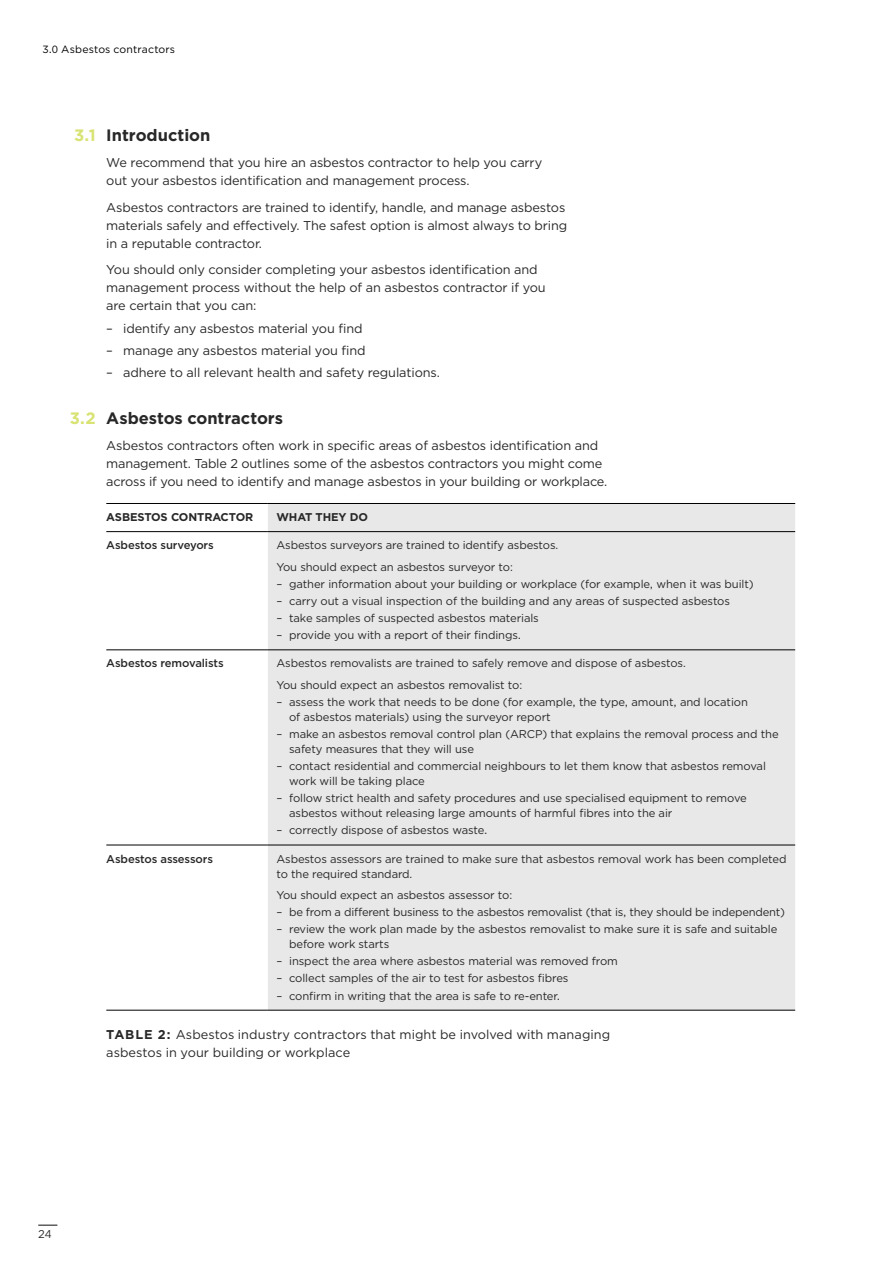
<style>
.page{position:relative;width:893px;height:1263px;background:#fff}
.page>*{position:absolute;margin:0;border:0;box-sizing:border-box;transform-origin:0 0}
.t1{font:700 16.5px "Gotham";color:#292829}
.H1_number{font:700 16.5px "Gotham";color:#d8e373}
.body{font:12.75px/18px "Gotham";letter-spacing:-.01em;color:#292829}
.body_above_bullets{font:12.75px/18px "Gotham";letter-spacing:-.01em;color:#292829}
.figure_table{font:12.75px/18px "Gotham";color:#292829}
.table_body{font:11.25px/15px "Gotham";letter-spacing:-.01em;color:#292829}
.table_body_before_bullets{font:11.25px "Gotham";letter-spacing:-.01em;color:#292829}
.table_H2{font:500 11.25px "Gotham";letter-spacing:-.01em;color:#292829}
.table_H1{font:700 11.25px "Gotham";letter-spacing:-.01em;color:#292829}
.t2{font:10.5px "Gotham";letter-spacing:.015em;color:#000}
.s1{font-weight:700}
</style>
<div class="page">
<div style="left:268px;top:504px;width:527px;height:506px;background:#e8e8e9"></div>
<hr style="left:106px;top:503px;width:162px;height:1px;background:#000">
<hr style="left:268px;top:503px;width:527px;height:1px;background:#000">
<hr style="left:106px;top:531px;width:162px;height:1px;background:#000">
<hr style="left:268px;top:531px;width:527px;height:1px;background:#000">
<hr style="left:106px;top:650px;width:162px;height:1px;background:#000">
<hr style="left:268px;top:650px;width:527px;height:1px;background:#000">
<hr style="left:106px;top:845px;width:162px;height:1px;background:#000">
<hr style="left:268px;top:845px;width:527px;height:1px;background:#000">
<hr style="left:106px;top:1010px;width:162px;height:1px;background:#000">
<hr style="left:268px;top:1010px;width:527px;height:1px;background:#000">
<svg style="left:38px;top:1224px;width:19px;height:2px"></svg>
<p class="t2" style="left:43px;top:43px;width:134px">3.0 Asbestos contractors</p>
<p class="H1_number" style="left:74px;top:124px;width:23px">3.1</p>
<p class="H1_number" style="left:70px;top:407px;width:27px">3.2</p>
<h1 class="t1" style="left:106px;top:124px;width:106px">Introduction</h1>
<p class="body" style="left:106px;top:153px;width:437px">We recommend that you hire an asbestos contractor to help you carry out your asbestos identification and management process.</p>
<p class="body" style="left:106px;top:198px;width:463px">Asbestos contractors are trained to identify, handle, and manage asbestos materials safely and effectively. The safest option is almost always to bring in a reputable contractor.</p>
<p class="body_above_bullets" style="left:106px;top:260px;width:441px">You should only consider completing your asbestos identification and management process without the help of an asbestos contractor if you are certain that you can:</p>
<p class="body" style="left:106px;top:319px;width:258px">– identify any asbestos material you find</p>
<p class="body" style="left:106px;top:341px;width:261px">– manage any asbestos material you find</p>
<p class="body" style="left:106px;top:363px;width:335px">– adhere to all relevant health and safety regulations.</p>
<h1 class="t1" style="left:106px;top:407px;width:178px">Asbestos contractors</h1>
<p class="body" style="left:106px;top:436px;width:502px">Asbestos contractors often work in specific areas of asbestos identification and management. Table 2 outlines some of the asbestos contractors you might come across if you need to identify and manage asbestos in your building or workplace.</p>
<p class="table_H1" style="left:106px;top:509px;width:148px">ASBESTOS CONTRACTOR</p>
<p class="table_H1" style="left:276px;top:509px;width:93px">WHAT THEY DO</p>
<p class="table_H2" style="left:106px;top:538px;width:109px">Asbestos surveyors</p>
<p class="table_body" style="left:276px;top:538px;width:283px">Asbestos surveyors are trained to identify asbestos.</p>
<p class="table_body_before_bullets" style="left:276px;top:559px;width:238px">You should expect an asbestos surveyor to:</p>
<p class="table_body" style="left:276px;top:576px;width:479px">– gather information about your building or workplace (for example, when it was built)</p>
<p class="table_body" style="left:276px;top:593px;width:455px">– carry out a visual inspection of the building and any areas of suspected asbestos</p>
<p class="table_body" style="left:276px;top:610px;width:264px">– take samples of suspected asbestos materials</p>
<p class="table_body" style="left:276px;top:627px;width:246px">– provide you with a report of their findings.</p>
<p class="table_H2" style="left:106px;top:656px;width:119px">Asbestos removalists</p>
<p class="table_body" style="left:276px;top:656px;width:411px">Asbestos removalists are trained to safely remove and dispose of asbestos.</p>
<p class="table_body_before_bullets" style="left:276px;top:677px;width:247px">You should expect an asbestos removalist to:</p>
<p class="table_body" style="left:289px;top:694px;width:460px;text-indent:-13px">– assess the work that needs to be done (for example, the type, amount, and location of asbestos materials) using the surveyor report</p>
<p class="table_body" style="left:289px;top:726px;width:491px;text-indent:-13px">– make an asbestos removal control plan (ARCP) that explains the removal process and the safety measures that they will use</p>
<p class="table_body" style="left:289px;top:758px;width:478px;text-indent:-13px">– contact residential and commercial neighbours to let them know that asbestos removal work will be taking place</p>
<p class="table_body" style="left:289px;top:790px;width:459px;text-indent:-13px">– follow strict health and safety procedures and use specialised equipment to remove asbestos without releasing large amounts of harmful fibres into the air</p>
<p class="table_body" style="left:276px;top:823px;width:213px">– correctly dispose of asbestos waste.</p>
<p class="table_H2" style="left:106px;top:851px;width:108px">Asbestos assessors</p>
<p class="table_body" style="left:276px;top:851px;width:512px">Asbestos assessors are trained to make sure that asbestos removal work has been completed to the required standard.</p>
<p class="table_body_before_bullets" style="left:276px;top:888px;width:237px">You should expect an asbestos assessor to:</p>
<p class="table_body" style="left:276px;top:904px;width:510px">– be from a different business to the asbestos removalist (that is, they should be independent)</p>
<p class="table_body" style="left:289px;top:921px;width:490px;text-indent:-13px">– review the work plan made by the asbestos removalist to make sure it is safe and suitable before work starts</p>
<p class="table_body" style="left:276px;top:953px;width:343px">– inspect the area where asbestos material was removed from</p>
<p class="table_body" style="left:276px;top:971px;width:294px">– collect samples of the air to test for asbestos fibres</p>
<p class="table_body" style="left:276px;top:988px;width:285px">– confirm in writing that the area is safe to re-enter.</p>
<p class="figure_table" style="left:106px;top:1025px;width:505px"><span class="s1">TABLE 2:</span> Asbestos industry contractors that might be involved with managing asbestos in your building or workplace</p>
<p class="table_body" style="left:38px;top:1227px;width:15px">24</p>
</div>
